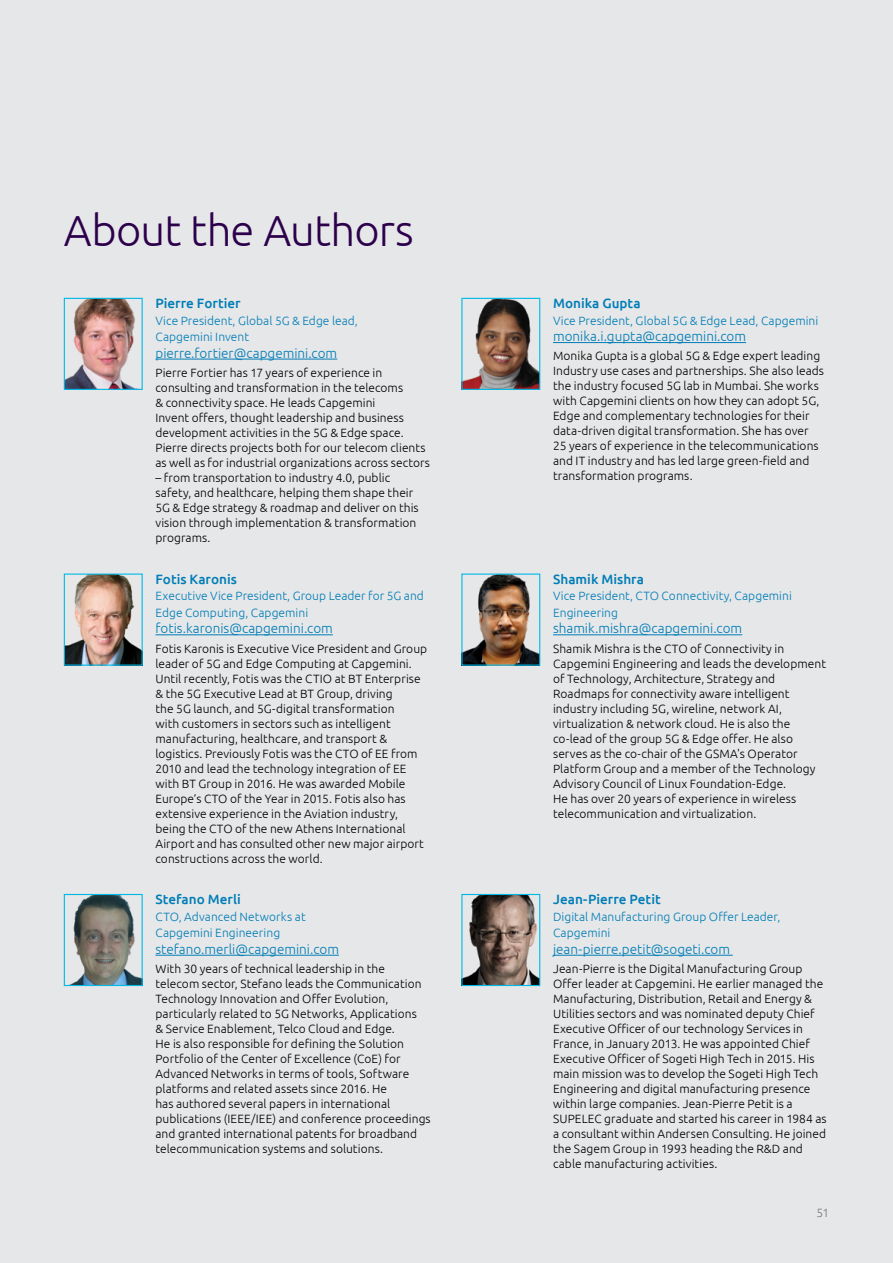
<style>
.page{position:relative;width:893px;height:1263px;background:#e6e7e8}
.page>*{position:absolute;margin:0;border:0;box-sizing:border-box;transform-origin:0 0}
.t1{font:300 43.5px "Ubuntu";letter-spacing:-.02em;color:#2c004b}
.t2{font:300 13.5px "Ubuntu";color:#007db7}
.t3{font:500 13.5px "Ubuntu";color:#007db7}
.t4{font:300 12px/15px "Ubuntu";letter-spacing:.005em;color:#000}
.t5{font:300 12px/16.5px "Ubuntu";letter-spacing:.005em;color:#007db7}
.t6{font:300 12px "Ubuntu";color:#77787b}
</style>
<div class="page">
<hr style="left:553px;top:634px;width:189px;height:1px;background:#007db7">
<hr style="left:553px;top:342px;width:193px;height:1px;background:#007db7">
<hr style="left:155px;top:634px;width:178px;height:1px;background:#007db7">
<hr style="left:155px;top:359px;width:182px;height:1px;background:#007db7">
<img style="left:66px;top:575px;width:75px;height:89px">
<div style="left:64px;top:573px;width:79px;height:93px;border:1px solid #00b9e7"></div>
<img style="left:66px;top:300px;width:69px;height:88px">
<div style="left:64px;top:298px;width:79px;height:92px;border:1px solid #00b9e7"></div>
<img style="left:463px;top:575px;width:75px;height:89px">
<div style="left:461px;top:573px;width:79px;height:93px;border:1px solid #00b9e7"></div>
<img style="left:463px;top:300px;width:75px;height:88px">
<div style="left:461px;top:298px;width:79px;height:92px;border:1px solid #00b9e7"></div>
<hr style="left:553px;top:955px;width:180px;height:1px;background:#007db7">
<hr style="left:155px;top:955px;width:184px;height:1px;background:#007db7">
<img style="left:71px;top:896px;width:70px;height:88px">
<div style="left:64px;top:894px;width:79px;height:92px;border:1px solid #00b9e7"></div>
<img style="left:463px;top:896px;width:75px;height:88px">
<div style="left:461px;top:894px;width:79px;height:92px;border:1px solid #00b9e7"></div>
<h1 class="t1" style="left:64px;top:205px;width:351px">About the Authors</h1>
<p class="t3" style="left:155px;top:295px;width:87px">Pierre Fortier</p>
<p class="t5" style="left:155px;top:312px;width:204px">Vice President, Global 5G &amp; Edge lead,<br>Capgemini Invent</p>
<p class="t2" style="left:155px;top:345px;width:183px">pierre.fortier@capgemini.com</p>
<p class="t4" style="left:155px;top:365px;width:276px">Pierre Fortier has 17 years of experience in consulting and transformation in the telecoms<br>&amp; connectivity space. He leads Capgemini<br>Invent offers, thought leadership and business development activities in the 5G &amp; Edge space.<br>Pierre directs projects both for our telecom clients as well as for industrial organizations across sectors</p>
<p class="t4" style="left:155px;top:470px;width:265px">– from transportation to industry 4.0, public safety, and healthcare, helping them shape their 5G &amp; Edge strategy &amp; roadmap and deliver on this vision through implementation &amp; transformation programs.</p>
<p class="t3" style="left:155px;top:570px;width:83px">Fotis Karonis</p>
<p class="t5" style="left:155px;top:587px;width:270px">Executive Vice President, Group Leader for 5G and<br>Edge Computing, Capgemini</p>
<p class="t2" style="left:155px;top:620px;width:179px">fotis.karonis@capgemini.com</p>
<p class="t4" style="left:155px;top:640px;width:273px">Fotis Karonis is Executive Vice President and Group leader of 5G and Edge Computing at Capgemini.<br>Until recently, Fotis was the CTIO at BT Enterprise &amp; the 5G Executive Lead at BT Group, driving<br>the 5G launch, and 5G-digital transformation<br>with customers in sectors such as intelligent manufacturing, healthcare, and transport &amp; logistics. Previously Fotis was the CTO of EE from 2010 and lead the technology integration of EE with BT Group in 2016. He was awarded Mobile Europe’s CTO of the Year in 2015. Fotis also has extensive experience in the Aviation industry, being the CTO of the new Athens International Airport and has consulted other new major airport constructions across the world.</p>
<p class="t3" style="left:155px;top:891px;width:87px">Stefano Merli</p>
<p class="t5" style="left:155px;top:908px;width:152px">CTO, Advanced Networks at<br>Capgemini Engineering</p>
<p class="t2" style="left:155px;top:941px;width:185px">stefano.merli@capgemini.com</p>
<p class="t4" style="left:155px;top:961px;width:277px">With 30 years of technical leadership in the telecom sector, Stefano leads the Communication Technology Innovation and Offer Evolution, particularly related to 5G Networks, Applications<br>&amp; Service Enablement, Telco Cloud and Edge.<br>He is also responsible for defining the Solution Portfolio of the Center of Excellence (CoE) for Advanced Networks in terms of tools, Software platforms and related assets since 2016. He<br>has authored several papers in international publications (IEEE/IEE) and conference proceedings and granted international patents for broadband telecommunication systems and solutions.</p>
<p class="t3" style="left:553px;top:295px;width:89px">Monika Gupta</p>
<p class="t5" style="left:553px;top:312px;width:267px">Vice President, Global 5G &amp; Edge Lead, Capgemini</p>
<p class="t2" style="left:553px;top:328px;width:195px">monika.i.gupta@capgemini.com</p>
<p class="t4" style="left:553px;top:348px;width:272px">Monika Gupta is a global 5G &amp; Edge expert leading Industry use cases and partnerships. She also leads the industry focused 5G lab in Mumbai. She works with Capgemini clients on how they can adopt 5G, Edge and complementary technologies for their data-driven digital transformation. She has over 25 years of experience in the telecommunications and IT industry and has led large green-field and transformation programs.</p>
<p class="t3" style="left:553px;top:570px;width:92px">Shamik Mishra</p>
<p class="t5" style="left:553px;top:587px;width:240px">Vice President, CTO Connectivity, Capgemini<br>Engineering</p>
<p class="t2" style="left:553px;top:620px;width:191px">shamik.mishra@capgemini.com</p>
<p class="t4" style="left:553px;top:640px;width:274px">Shamik Mishra is the CTO of Connectivity in Capgemini Engineering and leads the development of Technology, Architecture, Strategy and Roadmaps for connectivity aware intelligent industry including 5G, wireline, network AI, virtualization &amp; network cloud. He is also the co-lead of the group 5G &amp; Edge offer. He also serves as the co-chair of the GSMA's Operator Platform Group and a member of the Technology Advisory Council of Linux Foundation-Edge.<br>He has over 20 years of experience in wireless telecommunication and virtualization.</p>
<p class="t3" style="left:553px;top:891px;width:109px">Jean-Pierre Petit</p>
<p class="t5" style="left:553px;top:908px;width:229px">Digital Manufacturing Group Offer Leader,<br>Capgemini</p>
<p class="t2" style="left:553px;top:941px;width:178px">jean-pierre.petit@sogeti.com</p>
<p class="t4" style="left:553px;top:961px;width:275px">Jean-Pierre is the Digital Manufacturing Group Offer leader at Capgemini. He earlier managed the Manufacturing, Distribution, Retail and Energy &amp; Utilities sectors and was nominated deputy Chief Executive Officer of our technology Services in France, in January 2013. He was appointed Chief Executive Officer of Sogeti High Tech in 2015. His main mission was to develop the Sogeti High Tech Engineering and digital manufacturing presence within large companies. Jean-Pierre Petit is a SUPELEC graduate and started his career in 1984 as a consultant within Andersen Consulting. He joined the Sagem Group in 1993 heading the R&amp;D and cable manufacturing activities.</p>
<p class="t6" style="left:816px;top:1205px;width:14px">51</p>
</div>
